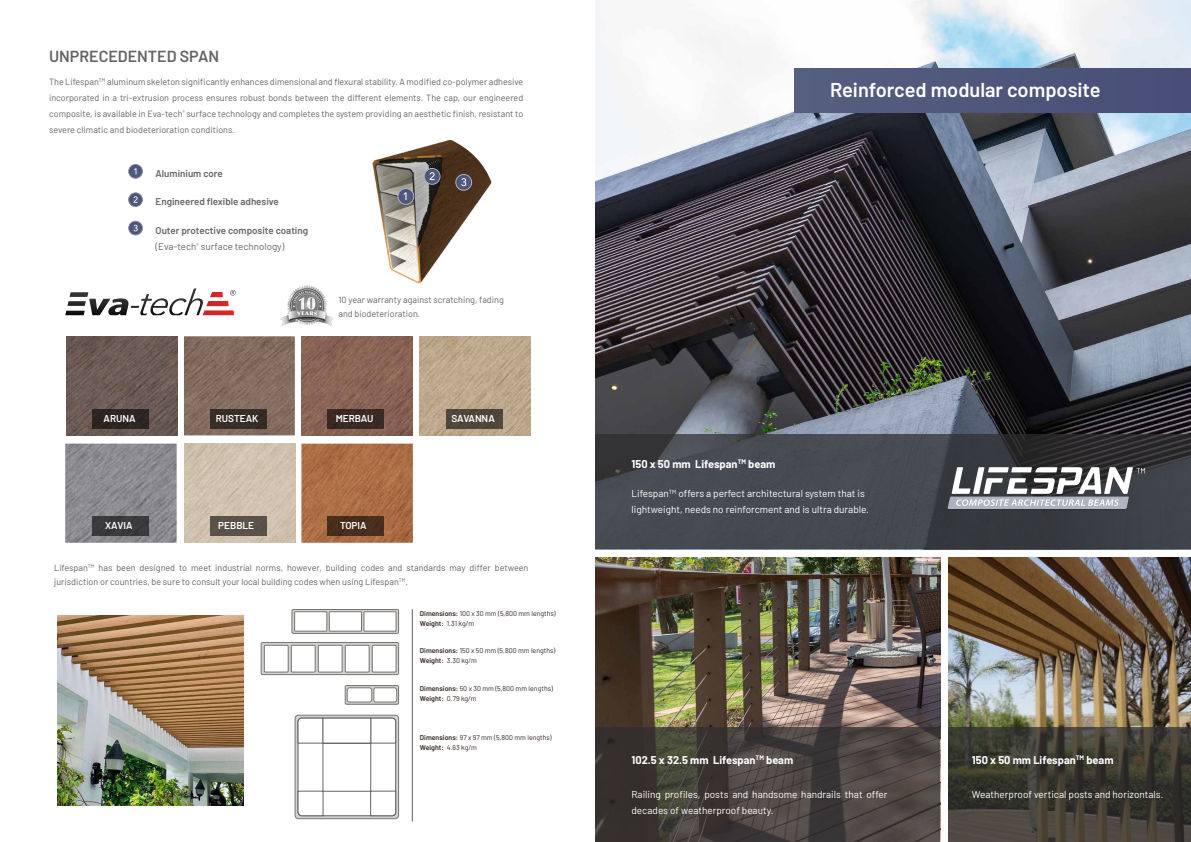
<style>
.page{position:relative;width:1191px;height:842px;background:#fff}
.page>*{position:absolute;margin:0;border:0;box-sizing:border-box;transform-origin:0 0}
.t1{font:600 20px "Barlow";color:#fff}
.t2{font:600 16px "Barlow";color:#636466}
.t3{font:700 11px "Barlow";color:#fff}
.t4{font:10px/16px "Barlow";color:#fff}
.t5{font:600 10px "Barlow";color:#fff}
.t6{font:600 9.8px/16px "Barlow";color:#636466}
.t7{font:9px/16px "Barlow";color:#636466}
.t8{font:7px/10px "Barlow";color:#342222}
.s1{font-weight:400}
.s2{font-weight:600}
</style>
<div class="page">
<img style="left:595px;top:557px;width:345px;height:170px">
<img style="left:948px;top:557px;width:243px;height:170px">
<img style="left:595px;top:0;width:596px;height:550px">
<svg style="left:595px;top:434px;width:596px;height:115px;background:#3f4349"></svg>
<svg style="left:595px;top:727px;width:345px;height:115px;background:#453f3c"></svg>
<svg style="left:948px;top:727px;width:243px;height:115px;background:#3e3c33"></svg>
<svg style="left:947px;top:467px;width:198px;height:42px"></svg>
<div style="left:794px;top:68px;width:396px;height:45px;background:#4f577c"></div>
<img style="left:372px;top:139px;width:119px;height:145px">
<svg style="left:456px;top:174px;width:15px;height:16px"></svg>
<div style="left:455px;top:174px;width:17px;height:17px;border:1px solid #aeb3bf;border-radius:50%"></div>
<svg style="left:461px;top:178px;width:5px;height:8px"></svg>
<svg style="left:424px;top:168px;width:16px;height:16px"></svg>
<div style="left:424px;top:168px;width:16px;height:17px;border:1px solid #aeb3bf;border-radius:50%"></div>
<svg style="left:429px;top:172px;width:5px;height:8px"></svg>
<svg style="left:398px;top:189px;width:16px;height:15px"></svg>
<div style="left:397px;top:188px;width:17px;height:17px;border:1px solid #aeb3bf;border-radius:50%"></div>
<svg style="left:403px;top:192px;width:3px;height:8px"></svg>
<svg style="left:129px;top:221px;width:13px;height:14px"></svg>
<div style="left:128px;top:221px;width:15px;height:14px;border:1px solid #8b8f9b;border-radius:50%"></div>
<svg style="left:133px;top:225px;width:5px;height:6px"></svg>
<svg style="left:129px;top:193px;width:13px;height:14px"></svg>
<div style="left:128px;top:193px;width:15px;height:14px;border:1px solid #8b8f9b;border-radius:50%"></div>
<svg style="left:133px;top:196px;width:5px;height:7px"></svg>
<svg style="left:129px;top:164px;width:13px;height:14px"></svg>
<div style="left:128px;top:164px;width:15px;height:14px;border:1px solid #8b8f9b;border-radius:50%"></div>
<svg style="left:134px;top:168px;width:2px;height:6px"></svg>
<img style="left:281px;top:285px;width:52px;height:41px">
<svg style="left:69px;top:288px;width:167px;height:27px"></svg>
<img style="left:58px;top:615px;width:186px;height:191px">
<img style="left:66px;top:336px;width:111px;height:99px">
<img style="left:184px;top:336px;width:111px;height:99px">
<img style="left:301px;top:336px;width:111px;height:99px">
<img style="left:420px;top:336px;width:111px;height:99px">
<img style="left:65px;top:444px;width:112px;height:99px">
<img style="left:184px;top:444px;width:112px;height:99px">
<img style="left:301px;top:444px;width:112px;height:99px">
<div style="left:92px;top:409px;width:56px;height:19px;background:#2c2523"></div>
<div style="left:92px;top:516px;width:56px;height:19px;background:#3a3a3c"></div>
<div style="left:210px;top:409px;width:56px;height:19px;background:#382e29"></div>
<div style="left:210px;top:516px;width:56px;height:19px;background:#59534b"></div>
<div style="left:327px;top:409px;width:56px;height:19px;background:#3a2924"></div>
<div style="left:327px;top:516px;width:56px;height:19px;background:#482e1d"></div>
<div style="left:446px;top:409px;width:57px;height:19px;background:#4f463a"></div>
<svg style="left:345px;top:685px;width:54px;height:20px"></svg>
<svg style="left:295px;top:715px;width:103px;height:104px"></svg>
<div style="left:295px;top:715px;width:104px;height:104px;border:1px solid #797570;border-radius:3px"></div>
<div style="left:298px;top:718px;width:98px;height:98px;background:#fff;border-radius:3px"></div>
<div style="left:298px;top:718px;width:98px;height:98px;border:1px solid #636466;border-radius:3px"></div>
<svg style="left:297px;top:718px;width:26px;height:26px"></svg>
<svg style="left:297px;top:791px;width:26px;height:25px"></svg>
<svg style="left:370px;top:791px;width:26px;height:25px"></svg>
<svg style="left:371px;top:718px;width:25px;height:26px"></svg>
<div style="left:323px;top:718px;width:48px;height:25px;background:#fff;border:1px solid #636466"></div>
<div style="left:323px;top:743px;width:48px;height:48px;background:#fff;border:1px solid #636466"></div>
<svg style="left:261px;top:642px;width:138px;height:33px"></svg>
<svg style="left:291px;top:609px;width:108px;height:25px"></svg>
<hr style="left:412px;top:609px;width:1px;height:212px;background:#616161">
<h2 class="t2" style="left:49px;top:44px;width:171px">UNPRECEDENTED SPAN</h2>
<p class="t7" style="left:49px;top:74px;width:476px;text-align:justify">The Lifespan<sup>TM</sup> aluminum skeleton significantly enhances dimensional and flexural stability. A modified co-polymer adhesive incorporated in a tri-extrusion process ensures robust bonds between the different elements. The cap, our engineered composite, is available in Eva-tech<sup>®</sup> surface technology and completes the system providing an aesthetic finish, resistant to severe climatic and biodeterioration conditions.</p>
<p class="t6" style="left:156px;top:164px;width:69px">Aluminium core</p>
<p class="t6" style="left:156px;top:193px;width:125px">Engineered flexible adhesive</p>
<p class="t6" style="left:156px;top:221px;width:154px">Outer protective composite coating <span class="s1">(Eva-tech</span><sup>®</sup> <span class="s1">surface technology)</span></p>
<p class="t7" style="left:338px;top:292px;width:167px;line-height:14px">10 year warranty against scratching, fading and biodeterioration.</p>
<p class="t5" style="left:104px;top:411px;width:34px">ARUNA</p>
<p class="t5" style="left:216px;top:411px;width:44px">RUSTEAK</p>
<p class="t5" style="left:336px;top:411px;width:39px">MERBAU</p>
<p class="t5" style="left:451px;top:411px;width:45px">SAVANNA</p>
<p class="t5" style="left:105px;top:518px;width:29px">XAVIA</p>
<p class="t5" style="left:218px;top:518px;width:37px">PEBBLE</p>
<p class="t5" style="left:340px;top:518px;width:28px">TOPIA</p>
<p class="t7" style="left:54px;top:560px;width:476px;line-height:14px">Lifespan<sup>TM</sup> has been designed to meet industrial norms, however, building codes and standards may differ between jurisdiction or countries, be sure to consult your local building codes when using Lifespan<sup>TM</sup>.</p>
<p class="t8" style="left:420px;top:608px;width:137px"><span class="s2">Dimensions:</span> 100 x 30 mm (5,800 mm lengths)<br><span class="s2">Weight:</span> 1.31 kg/m</p>
<p class="t8" style="left:420px;top:645px;width:137px"><span class="s2">Dimensions:</span> 150 x 50 mm (5,800 mm lengths)<br><span class="s2">Weight:</span> 3.30 kg/m</p>
<p class="t8" style="left:420px;top:683px;width:134px"><span class="s2">Dimensions:</span> 50 x 30 mm (5,800 mm lengths)<br><span class="s2">Weight:</span> 0.79 kg/m</p>
<p class="t8" style="left:420px;top:731px;width:133px"><span class="s2">Dimensions:</span> 97 x 97 mm (5,800 mm lengths)<br><span class="s2">Weight:</span> 4.63 kg/m</p>
<h1 class="t1" style="left:830px;top:75px;width:272px">Reinforced modular composite</h1>
<p class="t3" style="left:631px;top:455px;width:145px">150 x 50 mm Lifespan<sup>TM</sup> beam</p>
<p class="t4" style="left:631px;top:485px;width:239px">Lifespan<sup>TM</sup> offers a perfect architectural system that is lightweight, needs no reinforcment and is ultra durable.</p>
<p class="t3" style="left:631px;top:752px;width:163px">102.5 x 32.5 mm Lifespan<sup>TM</sup> beam</p>
<p class="t4" style="left:631px;top:786px;width:257px">Railing profiles, posts and handsome handrails that offer decades of weatherproof beauty.</p>
<p class="t3" style="left:972px;top:752px;width:143px">150 x 50 mm Lifespan<sup>TM</sup> beam</p>
<p class="t4" style="left:972px;top:786px;width:193px">Weatherproof vertical posts and horizontals.</p>
</div>
